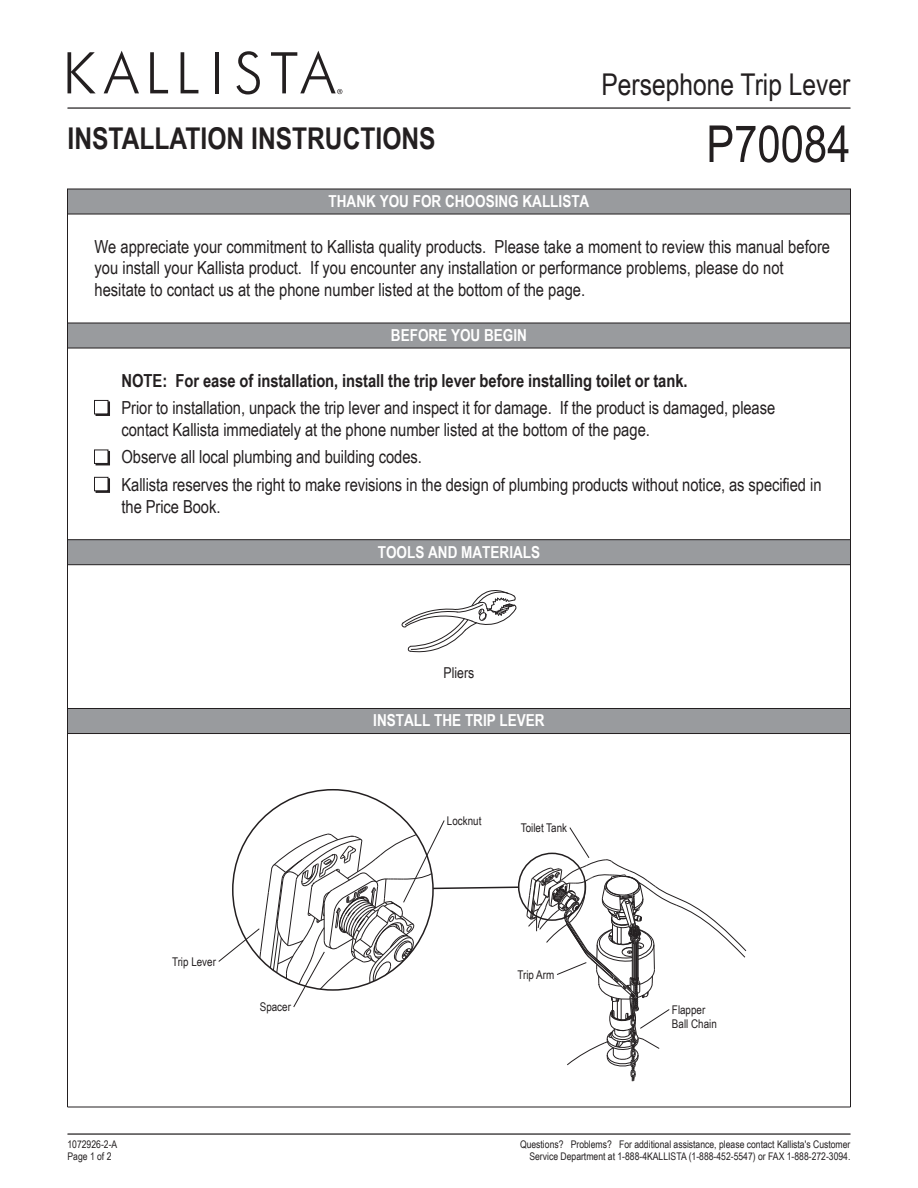
<style>
.page{position:relative;width:918px;height:1188px;background:#fff}
.page>*{position:absolute;margin:0;border:0;box-sizing:border-box;transform-origin:0 0}
.t1{font:51px "Arial Narrow";color:#231f20}
.t2{font:700 30px "Arial Narrow";color:#231f20}
.t3{font:30px "Arial Narrow";color:#231f20}
.t4{font:18px/21.6px "Arial Narrow";letter-spacing:-.005em;color:#231f20}
.t5{font:700 18px "Arial Narrow";letter-spacing:-.005em;color:#231f20}
.t6{font:700 16.5px "Arial Narrow";color:#fff}
.t7{font:15px "Arial Narrow";color:#231f20}
.t8{font:12px/14.4px "Arial Narrow";color:#231f20}
.t9{font:10.5px/12.6px "Arial Narrow";color:#231f20}
</style>
<div class="page">
<hr style="left:68px;top:107px;width:782px;height:2px;background:#231f20">
<hr style="left:68px;top:1133px;width:782px;height:2px;background:#231f20">
<hr style="left:68px;top:1107px;width:783px;height:1px;background:#231f20">
<hr style="left:850px;top:189px;width:1px;height:918px;background:#231f20">
<hr style="left:67px;top:189px;width:1px;height:918px;background:#231f20">
<div style="left:67px;top:189px;width:784px;height:25px;background:#999b9e"></div>
<div style="left:67px;top:323px;width:784px;height:25px;background:#999b9e"></div>
<div style="left:67px;top:539px;width:784px;height:26px;background:#999b9e;border:1px solid #231f20"></div>
<div style="left:67px;top:708px;width:784px;height:26px;background:#999b9e;border:1px solid #231f20"></div>
<div style="left:96px;top:402px;width:14px;height:14px;background:#231f20"></div>
<div style="left:94px;top:400px;width:14px;height:14px;background:#fff;border:1px solid #231f20"></div>
<div style="left:96px;top:451px;width:14px;height:14px;background:#231f20"></div>
<div style="left:94px;top:450px;width:14px;height:14px;background:#fff;border:1px solid #231f20"></div>
<svg style="left:96px;top:478px;width:14px;height:15px"></svg>
<div style="left:94px;top:477px;width:14px;height:14px;background:#fff;border:1px solid #231f20"></div>
<svg style="left:68px;top:52px;width:27px;height:41px"></svg>
<svg style="left:104px;top:51px;width:35px;height:42px"></svg>
<svg style="left:150px;top:52px;width:18px;height:41px"></svg>
<svg style="left:181px;top:52px;width:17px;height:41px"></svg>
<hr style="left:216px;top:52px;width:3px;height:41px;background:#231f20">
<svg style="left:236px;top:51px;width:24px;height:43px"></svg>
<svg style="left:271px;top:51px;width:71px;height:43px"></svg>
<svg style="left:401px;top:590px;width:116px;height:62px"></svg>
<svg style="left:567px;top:894px;width:180px;height:187px"></svg>
<svg style="left:218px;top:820px;width:452px;height:212px"></svg>
<div style="left:518px;top:853px;width:68px;height:68px;border:2px solid #231f20;border-radius:50%"></div>
<svg style="left:257px;top:831px;width:263px;height:159px"></svg>
<h2 class="t3" style="left:602px;top:62px;width:250px">Persephone Trip Lever</h2>
<h2 class="t2" style="left:68px;top:115px;width:370px">INSTALLATION INSTRUCTIONS</h2>
<h1 class="t1" style="left:706px;top:107px;width:146px">P70084</h1>
<p class="t6" style="left:329px;top:189px;width:262px">THANK YOU FOR CHOOSING KALLISTA</p>
<p class="t4" style="left:94px;top:235px;width:737px">We appreciate your commitment to Kallista quality products. Please take a moment to review this manual before you install your Kallista product. If you encounter any installation or performance problems, please do not hesitate to contact us at the phone number listed at the bottom of the page.</p>
<p class="t6" style="left:391px;top:323px;width:138px">BEFORE YOU BEGIN</p>
<p class="t5" style="left:122px;top:367px;width:568px">NOTE: For ease of installation, install the trip lever before installing toilet or tank.</p>
<p class="t4" style="left:122px;top:396px;width:655px">Prior to installation, unpack the trip lever and inspect it for damage. If the product is damaged, please contact Kallista immediately at the phone number listed at the bottom of the page.</p>
<p class="t4" style="left:122px;top:443px;width:702px;line-height:27.6px">Observe all local plumbing and building codes.<br>Kallista reserves the right to make revisions in the design of plumbing products without notice, as specified in</p>
<p class="t4" style="left:122px;top:495px;width:100px">the Price Book.</p>
<p class="t6" style="left:378px;top:539px;width:164px">TOOLS AND MATERIALS</p>
<p class="t7" style="left:444px;top:662px;width:32px">Pliers</p>
<p class="t6" style="left:373px;top:708px;width:173px">INSTALL THE TRIP LEVER</p>
<p class="t8" style="left:172px;top:954px;width:45px">Trip Lever</p>
<p class="t8" style="left:260px;top:1000px;width:33px">Spacer</p>
<p class="t8" style="left:447px;top:813px;width:36px">Locknut</p>
<p class="t8" style="left:521px;top:820px;width:48px">Toilet Tank</p>
<p class="t8" style="left:517px;top:967px;width:38px">Trip Arm</p>
<p class="t8" style="left:672px;top:1002px;width:46px">Flapper<br>Ball Chain</p>
<p class="t9" style="left:68px;top:1137px;width:51px">1072926-2-A<br>Page 1 of 2</p>
<p class="t9" style="left:520px;top:1137px;width:332px;text-align:right">Questions? Problems? For additional assistance, please contact Kallista's Customer<br>Service Department at 1-888-4KALLISTA (1-888-452-5547) or FAX 1-888-272-3094.</p>
</div>
